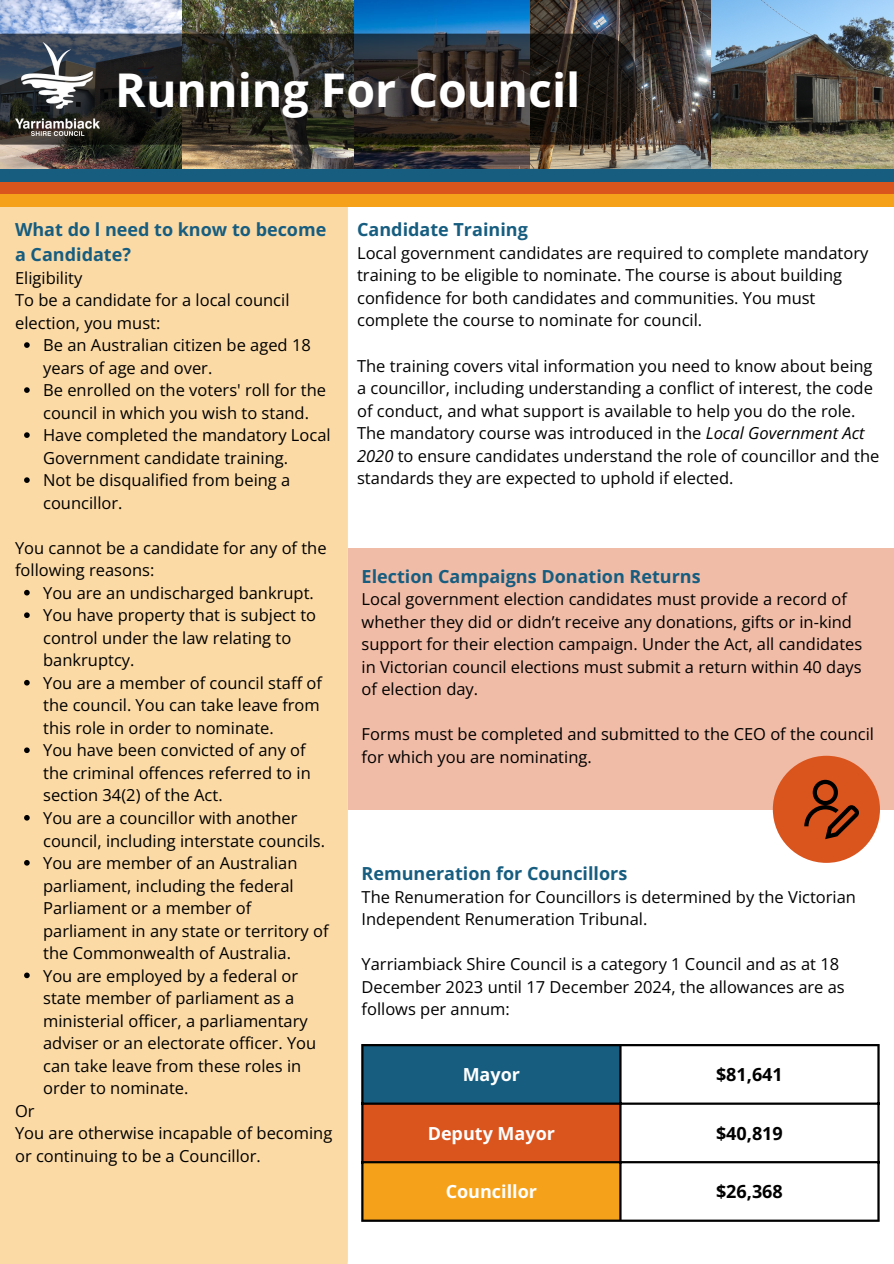
<style>
.page{position:relative;width:894px;height:1264px;background:#fff}
.page>*{position:absolute;margin:0;border:0;box-sizing:border-box;transform-origin:0 0}
.t1{font:700 46.5px "Open Sans";color:#fff}
.t2{font:700 18px/24.8px "Open Sans";color:#165d80}
.t3{font:700 18px "Open Sans";color:#fff}
.t4{font:700 18px "Open Sans";color:#000}
.t5{font:16.5px/22.5px "Open Sans";color:#000}
.s1{font-style:italic}
</style>
<div class="page">
<img style="left:353px;top:0;width:540px;height:169px">
<div style="left:0;top:207px;width:348px;height:1056px;background:#fbdaa6"></div>
<img style="left:182px;top:0;width:171px;height:169px">
<img style="left:0;top:0;width:182px;height:169px">
<div style="left:0;top:169px;width:893px;height:25px;background:#165d80"></div>
<div style="left:0;top:182px;width:893px;height:25px;background:#da541e"></div>
<div style="left:0;top:194px;width:893px;height:13px;background:#f6a11a"></div>
<svg style="left:0;top:34px;width:636px;height:111px"></svg>
<img style="left:15px;top:42px;width:84px;height:94px">
<div style="left:362px;top:1044px;width:258px;height:59px;background:#165d80"></div>
<div style="left:362px;top:1103px;width:258px;height:59px;background:#da541e"></div>
<div style="left:362px;top:1161px;width:258px;height:59px;background:#f6a11a"></div>
<hr style="left:361px;top:1046px;width:2px;height:173px;background:#000">
<hr style="left:619px;top:1046px;width:2px;height:173px;background:#000">
<hr style="left:877px;top:1046px;width:2px;height:173px;background:#000">
<hr style="left:361px;top:1044px;width:518px;height:2px;background:#000">
<hr style="left:361px;top:1102px;width:518px;height:2px;background:#000">
<hr style="left:361px;top:1161px;width:518px;height:2px;background:#000">
<hr style="left:361px;top:1219px;width:518px;height:2px;background:#000">
<div style="left:348px;top:547px;width:545px;height:262px;background:#f0bca7"></div>
<div style="left:772px;top:755px;width:107px;height:107px;background:#da541e;border-radius:50%"></div>
<svg style="left:804px;top:779px;width:55px;height:60px"></svg>
<svg style="left:24px;top:342px;width:6px;height:6px"></svg>
<svg style="left:24px;top:387px;width:6px;height:6px"></svg>
<svg style="left:24px;top:432px;width:6px;height:6px"></svg>
<svg style="left:24px;top:477px;width:6px;height:6px"></svg>
<svg style="left:24px;top:590px;width:6px;height:5px"></svg>
<svg style="left:24px;top:612px;width:6px;height:6px"></svg>
<svg style="left:24px;top:680px;width:6px;height:5px"></svg>
<svg style="left:24px;top:747px;width:6px;height:6px"></svg>
<svg style="left:24px;top:815px;width:6px;height:5px"></svg>
<svg style="left:24px;top:860px;width:6px;height:5px"></svg>
<svg style="left:24px;top:972px;width:6px;height:6px"></svg>
<h1 class="t1" style="left:115px;top:58px;width:466px">Running For Council</h1>
<p class="t2" style="left:15px;top:217px;width:313px">What do l need to know to become a Candidate?</p>
<p class="t5" style="left:15px;top:266px;width:276px">Eligibility<br>To be a candidate for a local council election, you must:</p>
<p class="t5" style="left:43px;top:333px;width:289px">Be an Australian citizen be aged 18 years of age and over.<br>Be enrolled on the voters' roll for the council in which you wish to stand.<br>Have completed the mandatory Local<br>Government candidate training.<br>Not be disqualified from being a councillor.</p>
<p class="t5" style="left:15px;top:536px;width:313px">You cannot be a candidate for any of the following reasons:</p>
<p class="t5" style="left:43px;top:581px;width:287px">You are an undischarged bankrupt.<br>You have property that is subject to control under the law relating to bankruptcy.<br>You are a member of council staff of the council. You can take leave from this role in order to nominate.<br>You have been convicted of any of the criminal offences referred to in section 34(2) of the Act.<br>You are a councillor with another council, including interstate councils.<br>You are member of an Australian parliament, including the federal<br>Parliament or a member of parliament in any state or territory of the Commonwealth of Australia.<br>You are employed by a federal or state member of parliament as a ministerial officer, a parliamentary adviser or an electorate officer. You can take leave from these roles in order to nominate.</p>
<p class="t5" style="left:15px;top:1098px;width:318px">Or<br>You are otherwise incapable of becoming or continuing to be a Councillor.</p>
<p class="t2" style="left:357px;top:217px;width:172px">Candidate Training</p>
<p class="t5" style="left:357px;top:241px;width:512px">Local government candidates are required to complete mandatory training to be eligible to nominate. The course is about building confidence for both candidates and communities. You must complete the course to nominate for council.</p>
<p class="t5" style="left:357px;top:354px;width:523px">The training covers vital information you need to know about being a councillor, including understanding a conflict of interest, the code of conduct, and what support is available to help you do the role.<br>The mandatory course was introduced in the <span class="s1">Local Government Act 2020</span> to ensure candidates understand the role of councillor and the standards they are expected to uphold if elected.</p>
<p class="t2" style="left:361px;top:563px;width:340px">Election Campaigns Donation Returns</p>
<p class="t5" style="left:361px;top:587px;width:502px">Local government election candidates must provide a record of whether they did or didn’t receive any donations, gifts or in-kind support for their election campaign. Under the Act, all candidates in Victorian council elections must submit a return within 40 days of election day.</p>
<p class="t5" style="left:361px;top:722px;width:514px">Forms must be completed and submitted to the CEO of the council for which you are nominating.</p>
<p class="t2" style="left:361px;top:860px;width:267px">Remuneration for Councillors</p>
<p class="t5" style="left:361px;top:885px;width:496px">The Renumeration for Councillors is determined by the Victorian<br>Independent Renumeration Tribunal.</p>
<p class="t5" style="left:361px;top:952px;width:484px">Yarriambiack Shire Council is a category 1 Council and as at 18<br>December 2023 until 17 December 2024, the allowances are as follows per annum:</p>
<p class="t3" style="left:462px;top:1061px;width:59px">Mayor</p>
<p class="t4" style="left:715px;top:1061px;width:68px">$81,641</p>
<p class="t3" style="left:427px;top:1120px;width:129px">Deputy Mayor</p>
<p class="t4" style="left:715px;top:1120px;width:68px">$40,819</p>
<p class="t3" style="left:445px;top:1178px;width:93px">Councillor</p>
<p class="t4" style="left:715px;top:1178px;width:68px">$26,368</p>
</div>
